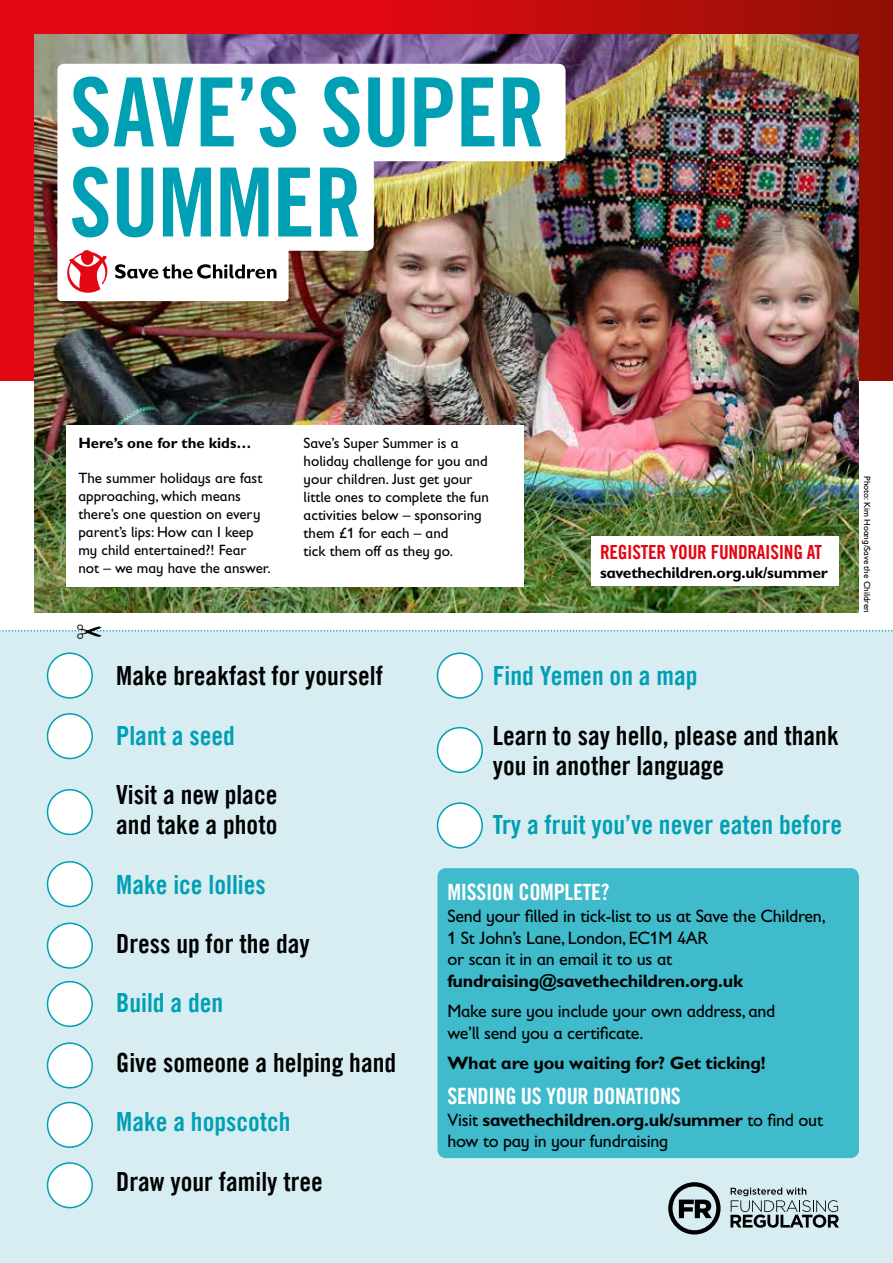
<style>
.page{position:relative;width:893px;height:1263px;background:#fff}
.page>*{position:absolute;margin:0;border:0;box-sizing:border-box;transform-origin:0 0}
.t1{font:95.4px "Trade Gothic LT Com Bd Cn 20";letter-spacing:-.005em;color:#009fb4}
.t2{font:26.4px/29.7px "Trade Gothic LT Com Bd Cn 20";color:#000}
.t3{font:26.4px "Trade Gothic LT Com Bd Cn 20";color:#009fb4}
.t4{font:22.5px "Trade Gothic LT Com Bd Cn 20";letter-spacing:-.015em;color:#fff}
.t5{font:19.5px "Trade Gothic LT Com Bd Cn 20";letter-spacing:-.015em;color:#e30613}
.t6{font:18px/21.6px "Gill Sans Infant Std";letter-spacing:-.015em;color:#000}
.t7{font:700 18px "Gill Sans Infant Std";letter-spacing:-.015em;color:#000}
.t8{font:700 15.75px "Gill Sans Infant Std";letter-spacing:-.015em;color:#000}
.t9{font:15px/18px "Gill Sans Infant Std";color:#000}
.t10{font:700 15px "Gill Sans Infant Std";color:#000}
.t11{font:9px "Gill Sans Infant Std";color:#000}
.s1{font-weight:700}
</style>
<div class="page">
<div style="left:0;top:631px;width:893px;height:632px;background:#d7edf2"></div>
<svg style="left:0;top:0;width:893px;height:381px"></svg>
<img style="left:34px;top:34px;width:825px;height:578px">
<div style="left:57px;top:153px;width:317px;height:98px;background:#fff;border-radius:7px"></div>
<div style="left:57px;top:239px;width:232px;height:62px;background:#fff;border-radius:4px"></div>
<svg style="left:67px;top:250px;width:41px;height:43px"></svg>
<svg style="left:115px;top:264px;width:161px;height:15px"></svg>
<div style="left:57px;top:64px;width:509px;height:97px;background:#fff;border-radius:7px"></div>
<div style="left:48px;top:653px;width:44px;height:45px;background:#fff;border-radius:50%"></div>
<div style="left:47px;top:652px;width:46px;height:47px;border:2px solid #009fb4;border-radius:50%"></div>
<div style="left:48px;top:714px;width:44px;height:44px;background:#fff;border-radius:50%"></div>
<div style="left:47px;top:713px;width:46px;height:46px;border:2px solid #009fb4;border-radius:50%"></div>
<div style="left:48px;top:790px;width:44px;height:44px;background:#fff;border-radius:50%"></div>
<div style="left:47px;top:789px;width:46px;height:46px;border:2px solid #009fb4;border-radius:50%"></div>
<div style="left:48px;top:862px;width:44px;height:44px;background:#fff;border-radius:50%"></div>
<div style="left:47px;top:861px;width:46px;height:46px;border:2px solid #009fb4;border-radius:50%"></div>
<div style="left:48px;top:923px;width:44px;height:45px;background:#fff;border-radius:50%"></div>
<div style="left:47px;top:922px;width:46px;height:47px;border:2px solid #009fb4;border-radius:50%"></div>
<div style="left:48px;top:982px;width:44px;height:44px;background:#fff;border-radius:50%"></div>
<div style="left:47px;top:981px;width:46px;height:46px;border:2px solid #009fb4;border-radius:50%"></div>
<div style="left:48px;top:1043px;width:44px;height:45px;background:#fff;border-radius:50%"></div>
<div style="left:47px;top:1042px;width:46px;height:46px;border:2px solid #009fb4;border-radius:50%"></div>
<div style="left:48px;top:1102px;width:44px;height:45px;background:#fff;border-radius:50%"></div>
<div style="left:47px;top:1102px;width:46px;height:46px;border:2px solid #009fb4;border-radius:50%"></div>
<div style="left:48px;top:1163px;width:44px;height:44px;background:#fff;border-radius:50%"></div>
<div style="left:47px;top:1162px;width:46px;height:46px;border:2px solid #009fb4;border-radius:50%"></div>
<div style="left:437px;top:653px;width:45px;height:45px;background:#fff;border-radius:50%"></div>
<div style="left:437px;top:652px;width:46px;height:47px;border:2px solid #009fb4;border-radius:50%"></div>
<div style="left:437px;top:728px;width:45px;height:44px;background:#fff;border-radius:50%"></div>
<div style="left:437px;top:727px;width:46px;height:46px;border:2px solid #009fb4;border-radius:50%"></div>
<div style="left:437px;top:803px;width:45px;height:45px;background:#fff;border-radius:50%"></div>
<div style="left:437px;top:802px;width:46px;height:46px;border:2px solid #009fb4;border-radius:50%"></div>
<div style="left:437px;top:868px;width:422px;height:290px;background:#3fbbcc;border-radius:9px"></div>
<div style="left:66px;top:425px;width:458px;height:161px;background:#fff"></div>
<div style="left:591px;top:536px;width:248px;height:50px;background:#fff"></div>
<svg style="left:668px;top:1182px;width:53px;height:52px"></svg>
<svg style="left:730px;top:1187px;width:109px;height:41px"></svg>
<svg style="left:0;top:630px;width:893px;height:2px"></svg>
<h1 class="t1" style="left:70px;top:54px;width:477px">SAVE’S SUPER</h1>
<h1 class="t1" style="left:69px;top:144px;width:294px">SUMMER</h1>
<p class="t10" style="left:78px;top:434px;width:174px">Here’s one for the kids…</p>
<p class="t9" style="left:78px;top:469px;width:194px">The summer holidays are fast approaching, which means there’s one question on every parent’s lips: How can I keep my child entertained?! Fear not – we may have the answer.</p>
<p class="t9" style="left:304px;top:434px;width:187px">Save’s Super Summer is a holiday challenge for you and your children. Just get your little ones to complete the fun activities below – sponsoring them £1 for each – and<br>tick them off as they go.</p>
<h3 class="t5" style="left:600px;top:540px;width:224px">REGISTER YOUR FUNDRAISING AT</h3>
<p class="t8" style="left:600px;top:563px;width:229px">savethechildren.org.uk/summer</p>
<p class="t11" style="left:872px;top:476px;width:138px;rotate:90deg">Photo: Kim Hoang/Save the Children</p>
<h2 class="t2" style="left:116px;top:661px;width:268px">Make breakfast for yourself</h2>
<h2 class="t3" style="left:116px;top:719px;width:120px">Plant a seed</h2>
<h2 class="t2" style="left:116px;top:780px;width:163px">Visit a new place and take a photo</h2>
<h2 class="t3" style="left:116px;top:868px;width:151px">Make ice lollies</h2>
<h2 class="t2" style="left:116px;top:928px;width:195px">Dress up for the day</h2>
<h2 class="t3" style="left:116px;top:987px;width:108px">Build a den</h2>
<h2 class="t2" style="left:116px;top:1047px;width:281px">Give someone a helping hand</h2>
<h2 class="t3" style="left:116px;top:1106px;width:176px">Make a hopscotch</h2>
<h2 class="t2" style="left:116px;top:1166px;width:208px">Draw your family tree</h2>
<h2 class="t3" style="left:493px;top:660px;width:206px">Find Yemen on a map</h2>
<h2 class="t2" style="left:493px;top:720px;width:347px">Learn to say hello, please and thank you in another language</h2>
<h2 class="t3" style="left:493px;top:808px;width:351px">Try a fruit you’ve never eaten before</h2>
<h3 class="t4" style="left:447px;top:879px;width:164px">MISSION COMPLETE?</h3>
<p class="t6" style="left:447px;top:905px;width:380px">Send your filled in tick-list to us at Save the Children,<br>1 St John’s Lane, London, EC1M 4AR<br>or scan it in an email it to us at</p>
<p class="t7" style="left:447px;top:970px;width:297px">fundraising@savethechildren.org.uk</p>
<p class="t6" style="left:447px;top:1000px;width:329px">Make sure you include your own address, and we’ll send you a certificate.</p>
<p class="t7" style="left:447px;top:1052px;width:320px">What are you waiting for? Get ticking!</p>
<h3 class="t4" style="left:447px;top:1082px;width:235px">SENDING US YOUR DONATIONS</h3>
<p class="t6" style="left:447px;top:1109px;width:377px">Visit <span class="s1">savethechildren.org.uk/summer</span> to find out how to pay in your fundraising</p>
</div>
